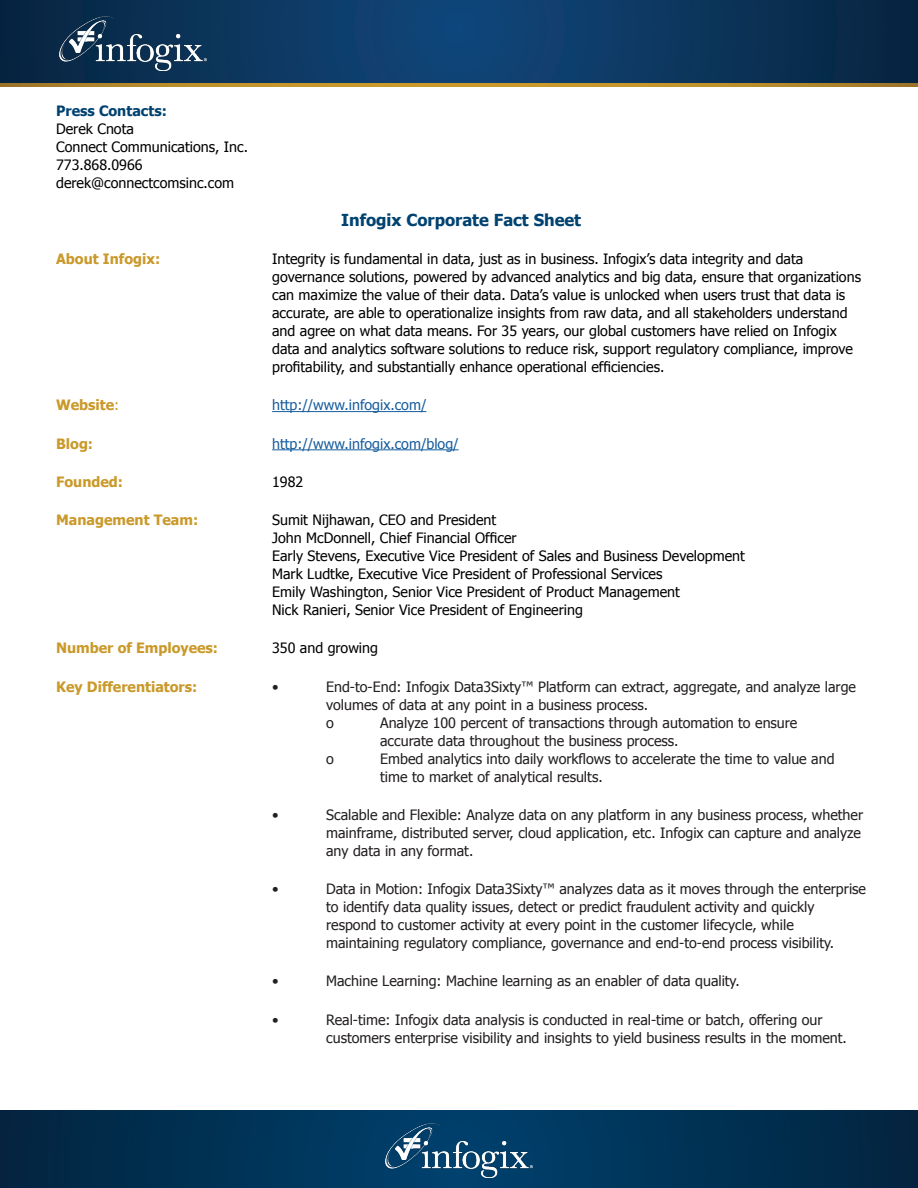
<style>
.page{position:relative;width:918px;height:1188px;background:#fff}
.page>*{position:absolute;margin:0;border:0;box-sizing:border-box;transform-origin:0 0}
.Opening_Paragraph{font:700 16.5px "Tahoma";color:#004270}
.Opening_Paragraph-2{font:14.25px/18px "Tahoma";color:#231f20}
.Opening_Paragraph-3{font:14.25px/18px "Tahoma";color:#000}
.Opening_Paragraph-4{font:700 14.25px "Tahoma";color:#ca992a}
.Opening_Paragraph-5{font:14.25px "Tahoma";color:#175d9e}
.s1{font-weight:700;color:#004270}
.s2{font-weight:400}
</style>
<div class="page">
<svg style="left:0;top:1111px;width:918px;height:77px;background:#003052"></svg>
<svg style="left:0;top:0;width:918px;height:84px;background:#0e375d"></svg>
<svg style="left:0;top:84px;width:918px;height:3px;background:#bb8d2a"></svg>
<img style="left:54px;top:10px;width:154px;height:60px">
<img style="left:380px;top:1117px;width:155px;height:60px">
<hr style="left:272px;top:411px;width:154px;height:1px;background:#175d9e">
<hr style="left:272px;top:449px;width:187px;height:1px;background:#175d9e">
<p class="Opening_Paragraph-3" style="left:56px;top:101px;width:193px"><span class="s1">Press Contacts:<br></span>Derek Cnota<br>Connect Communications, Inc.<br>773.868.0966 derek@connectcomsinc.com</p>
<p class="Opening_Paragraph" style="left:341px;top:208px;width:241px">Infogix Corporate Fact Sheet</p>
<p class="Opening_Paragraph-4" style="left:56px;top:249px;width:106px">About Infogix:</p>
<p class="Opening_Paragraph-3" style="left:272px;top:249px;width:590px">Integrity is fundamental in data, just as in business. Infogix’s data integrity and data governance solutions, powered by advanced analytics and big data, ensure that organizations can maximize the value of their data. Data’s value is unlocked when users trust that data is accurate, are able to operationalize insights from raw data, and all stakeholders understand and agree on what data means. For 35 years, our global customers have relied on Infogix data and analytics software solutions to reduce risk, support regulatory compliance, improve profitability, and substantially enhance operational efficiencies.</p>
<p class="Opening_Paragraph-4" style="left:56px;top:395px;width:65px">Website<span class="s2">:</span></p>
<p class="Opening_Paragraph-5" style="left:272px;top:396px;width:156px">http://www.infogix.com/</p>
<p class="Opening_Paragraph-4" style="left:56px;top:433px;width:39px">Blog:</p>
<p class="Opening_Paragraph-5" style="left:272px;top:434px;width:188px">http://www.infogix.com/blog/</p>
<p class="Opening_Paragraph-4" style="left:56px;top:472px;width:68px">Founded:</p>
<p class="Opening_Paragraph-3" style="left:272px;top:472px;width:33px">1982</p>
<p class="Opening_Paragraph-4" style="left:56px;top:510px;width:144px">Management Team:</p>
<p class="Opening_Paragraph-3" style="left:272px;top:510px;width:474px">Sumit Nijhawan, CEO and President<br>John McDonnell, Chief Financial Officer<br>Early Stevens, Executive Vice President of Sales and Business Development Mark Ludtke, Executive Vice President of Professional Services<br>Emily Washington, Senior Vice President of Product Management<br>Nick Ranieri, Senior Vice President of Engineering</p>
<p class="Opening_Paragraph-4" style="left:56px;top:638px;width:164px">Number of Employees:</p>
<p class="Opening_Paragraph-3" style="left:272px;top:639px;width:107px">350 and growing</p>
<p class="Opening_Paragraph-4" style="left:56px;top:676px;width:143px">Key Differentiators:</p>
<p class="Opening_Paragraph-2" style="left:272px;top:677px;width:8px">•</p>
<p class="Opening_Paragraph-2" style="left:326px;top:677px;width:531px">End-to-End: Infogix Data3Sixty™ Platform can extract, aggregate, and analyze large volumes of data at any point in a business process.<br>o</p>
<p class="Opening_Paragraph-2" style="left:380px;top:713px;width:419px">Analyze 100 percent of transactions through automation to ensure accurate data throughout the business process.</p>
<p class="Opening_Paragraph-2" style="left:326px;top:749px;width:9px">o</p>
<p class="Opening_Paragraph-2" style="left:380px;top:749px;width:456px">Embed analytics into daily workflows to accelerate the time to value and time to market of analytical results.</p>
<p class="Opening_Paragraph-2" style="left:272px;top:805px;width:8px">•</p>
<p class="Opening_Paragraph-2" style="left:326px;top:805px;width:539px">Scalable and Flexible: Analyze data on any platform in any business process, whether mainframe, distributed server, cloud application, etc. Infogix can capture and analyze any data in any format.</p>
<p class="Opening_Paragraph-2" style="left:272px;top:879px;width:8px">•</p>
<p class="Opening_Paragraph-2" style="left:326px;top:879px;width:541px">Data in Motion: Infogix Data3Sixty™ analyzes data as it moves through the enterprise to identify data quality issues, detect or predict fraudulent activity and quickly respond to customer activity at every point in the customer lifecycle, while maintaining regulatory compliance, governance and end-to-end process visibility.</p>
<p class="Opening_Paragraph-2" style="left:272px;top:972px;width:8px">•</p>
<p class="Opening_Paragraph-2" style="left:326px;top:972px;width:415px">Machine Learning: Machine learning as an enabler of data quality.</p>
<p class="Opening_Paragraph-2" style="left:272px;top:1010px;width:8px">•</p>
<p class="Opening_Paragraph-2" style="left:326px;top:1010px;width:522px">Real-time: Infogix data analysis is conducted in real-time or batch, offering our customers enterprise visibility and insights to yield business results in the moment.</p>
</div>
